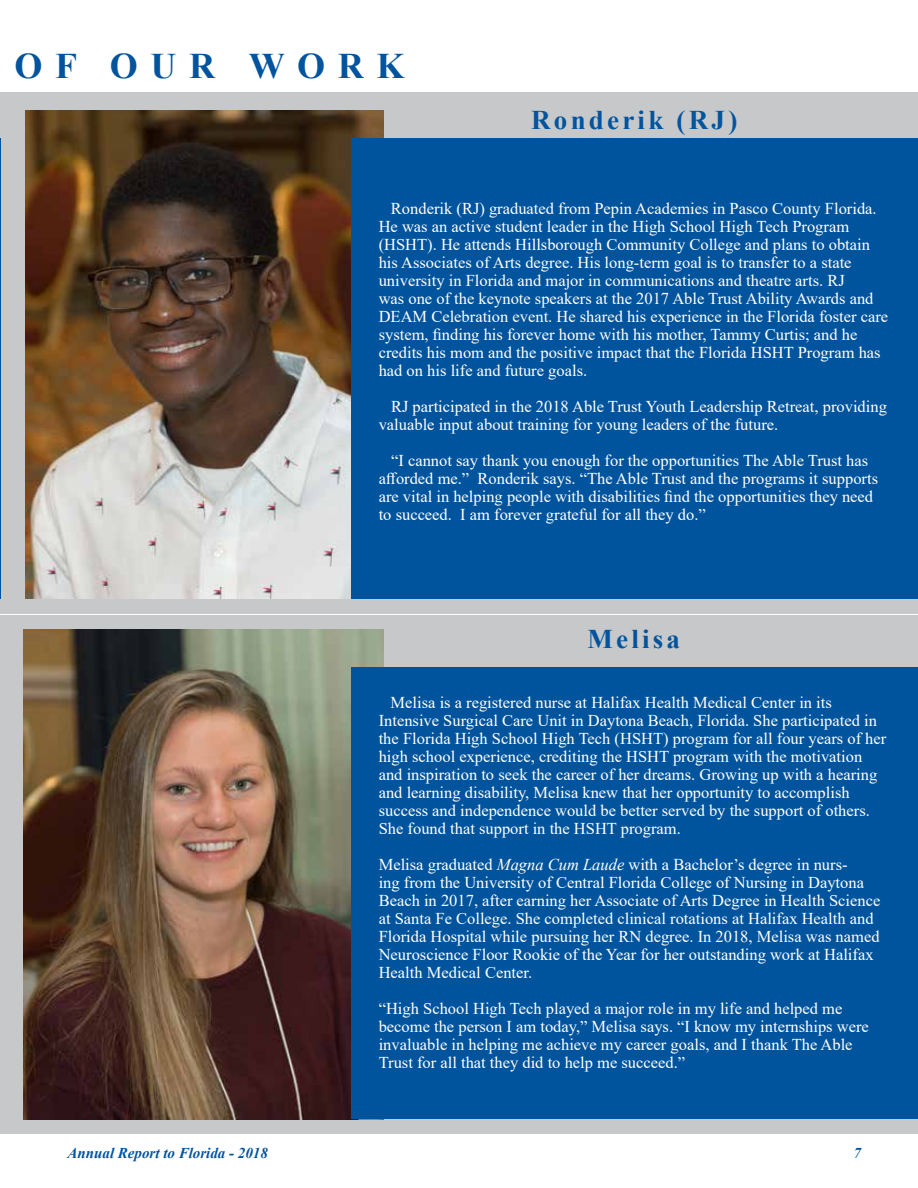
<style>
.page{position:relative;width:918px;height:1188px;background:#fff}
.page>*{position:absolute;margin:0;border:0;box-sizing:border-box;transform-origin:0 0}
.t1{font:700 36px "Times New Roman";letter-spacing:.35em;color:#00549e}
.t2{font:700 27px "Times New Roman";letter-spacing:.12em;color:#00549e}
.t3{font:16.5px/18px "Times New Roman";color:#fff}
.t4{font:italic 700 15px "Times New Roman";color:#00549e}
.s1{font-style:italic}
</style>
<div class="page">
<div style="left:0;top:616px;width:918px;height:518px;background:#c7c8ca"></div>
<div style="left:0;top:92px;width:918px;height:521px;background:#c7c8ca"></div>
<img style="left:26px;top:110px;width:357px;height:489px">
<div style="left:351px;top:138px;width:567px;height:461px;background:#00549e"></div>
<img style="left:23px;top:629px;width:360px;height:490px">
<div style="left:351px;top:667px;width:567px;height:452px;background:#00549e"></div>
<hr style="left:0;top:138px;width:1px;height:461px;background:#00549e">
<h1 class="t1" style="left:14px;top:40px;width:392px">OF OUR WORK</h1>
<h2 class="t2" style="left:531px;top:100px;width:208px">Ronderik (RJ)</h2>
<p class="t3" style="left:379px;top:199px;width:511px;text-indent:12px">Ronderik (RJ) graduated from Pepin Academies in Pasco County Florida.<br>He was an active student leader in the High School High Tech Program (HSHT). He attends Hillsborough Community College and plans to obtain his Associates of Arts degree. His long-term goal is to transfer to a state university in Florida and major in communications and theatre arts. RJ<br>was one of the keynote speakers at the 2017 Able Trust Ability Awards and DEAM Celebration event. He shared his experience in the Florida foster care system, finding his forever home with his mother, Tammy Curtis; and he credits his mom and the positive impact that the Florida HSHT Program has had on his life and future goals.</p>
<p class="t3" style="left:379px;top:397px;width:510px;text-indent:12px">RJ participated in the 2018 Able Trust Youth Leadership Retreat, providing valuable input about training for young leaders of the future.</p>
<p class="t3" style="left:379px;top:451px;width:501px;text-indent:12px">“I cannot say thank you enough for the opportunities The Able Trust has afforded me.” Ronderik says. “The Able Trust and the programs it supports are vital in helping people with disabilities find the opportunities they need to succeed. I am forever grateful for all they do.”</p>
<h2 class="t2" style="left:587px;top:619px;width:94px">Melisa</h2>
<p class="t3" style="left:379px;top:693px;width:509px;text-indent:12px">Melisa is a registered nurse at Halifax Health Medical Center in its Intensive Surgical Care Unit in Daytona Beach, Florida. She participated in the Florida High School High Tech (HSHT) program for all four years of her high school experience, crediting the HSHT program with the motivation and inspiration to seek the career of her dreams. Growing up with a hearing and learning disability, Melisa knew that her opportunity to accomplish success and independence would be better served by the support of others.<br>She found that support in the HSHT program.</p>
<p class="t3" style="left:379px;top:855px;width:503px">Melisa graduated <span class="s1">Magna Cum Laude</span> with a Bachelor’s degree in nurs-<br>ing from the University of Central Florida College of Nursing in Daytona Beach in 2017, after earning her Associate of Arts Degree in Health Science at Santa Fe College. She completed clinical rotations at Halifax Health and Florida Hospital while pursuing her RN degree. In 2018, Melisa was named Neuroscience Floor Rookie of the Year for her outstanding work at Halifax Health Medical Center.</p>
<p class="t3" style="left:379px;top:999px;width:492px">“High School High Tech played a major role in my life and helped me become the person I am today,” Melisa says. “I know my internships were invaluable in helping me achieve my career goals, and I thank The Able Trust for all that they did to help me succeed.”</p>
<p class="t4" style="left:68px;top:1142px;width:202px">Annual Report to Florida - 2018</p>
<p class="t4" style="left:854px;top:1142px;width:9px">7</p>
</div>
